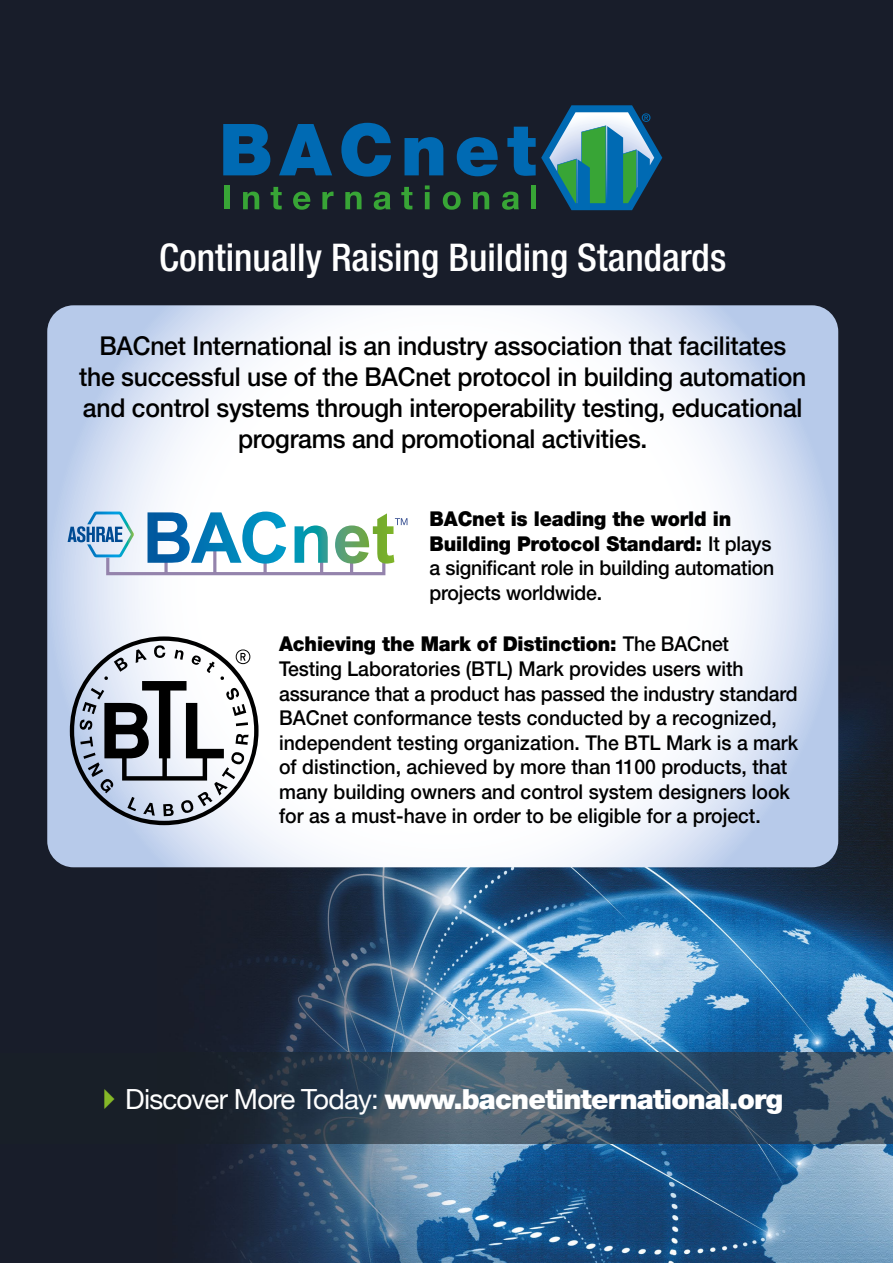
<style>
.page{position:relative;width:893px;height:1263px;background:#181d2a}
.page>*{position:absolute;margin:0;border:0;box-sizing:border-box;transform-origin:0 0}
.t1{font:500 condensed 38.25px "Helvetica Neue LT Pro";color:#fff}
.t2{font:900 27.75px "Helvetica Neue LT Pro";letter-spacing:-.03em;color:#fff}
.t3{font:500 25.95px/31.2px "Helvetica Neue LT Pro";letter-spacing:-.01em;color:#000;text-align:center;scale:.95 1}
.t4{font:500 20.4px/24.6px "Helvetica Neue LT Pro";color:#000;scale:.95 1}
.s1{font-weight:900}
.s2{font-family:"Helvetica Neue";font-weight:400}
</style>
<div class="page">
<img style="left:158px;top:661px;width:735px;height:602px">
<svg style="left:47px;top:305px;width:791px;height:562px;background:#edf1f9"></svg>
<svg style="left:70px;top:636px;width:188px;height:189px;background:#aeb3bc"></svg>
<svg style="left:68px;top:511px;width:339px;height:64px;background:#adcdd9"></svg>
<svg style="left:223px;top:105px;width:439px;height:105px"></svg>
<div style="left:531px;top:185px;width:5px;height:24px;background:#38a536"></div>
<svg style="left:390px;top:1077px;width:398px;height:35px;background:#3c5368"></svg>
<h1 class="t1" style="left:159px;top:234px;width:569px">Continually Raising Building Standards</h1>
<p class="t3" style="left:79px;top:330px;width:767px">BACnet International is an industry association that facilitates the successful use of the BACnet protocol in building automation and control systems through interoperability testing, educational programs and promotional activities.</p>
<p class="t4" style="left:430px;top:506px;width:364px"><span class="s1">BACnet is leading the world in<br>Building Protocol Standard:</span> It plays a significant role in building automation projects worldwide.</p>
<p class="t4" style="left:279px;top:632px;width:548px"><span class="s1">Achieving the Mark of Distinction:</span> The BACnet<br>Testing Laboratories (BTL) Mark provides users with assurance that a product has passed the industry standard BACnet conformance tests conducted by a recognized, independent testing organization. The BTL Mark is a mark of distinction, achieved by more than 1100 products, that many building owners and control system designers look for as a must-have in order to be eligible for a project.</p>
<h2 class="t2" style="left:125px;top:1082px;width:659px"><span class="s2">Discover More Today:</span> www.bacnetinternational.org</h2>
</div>
